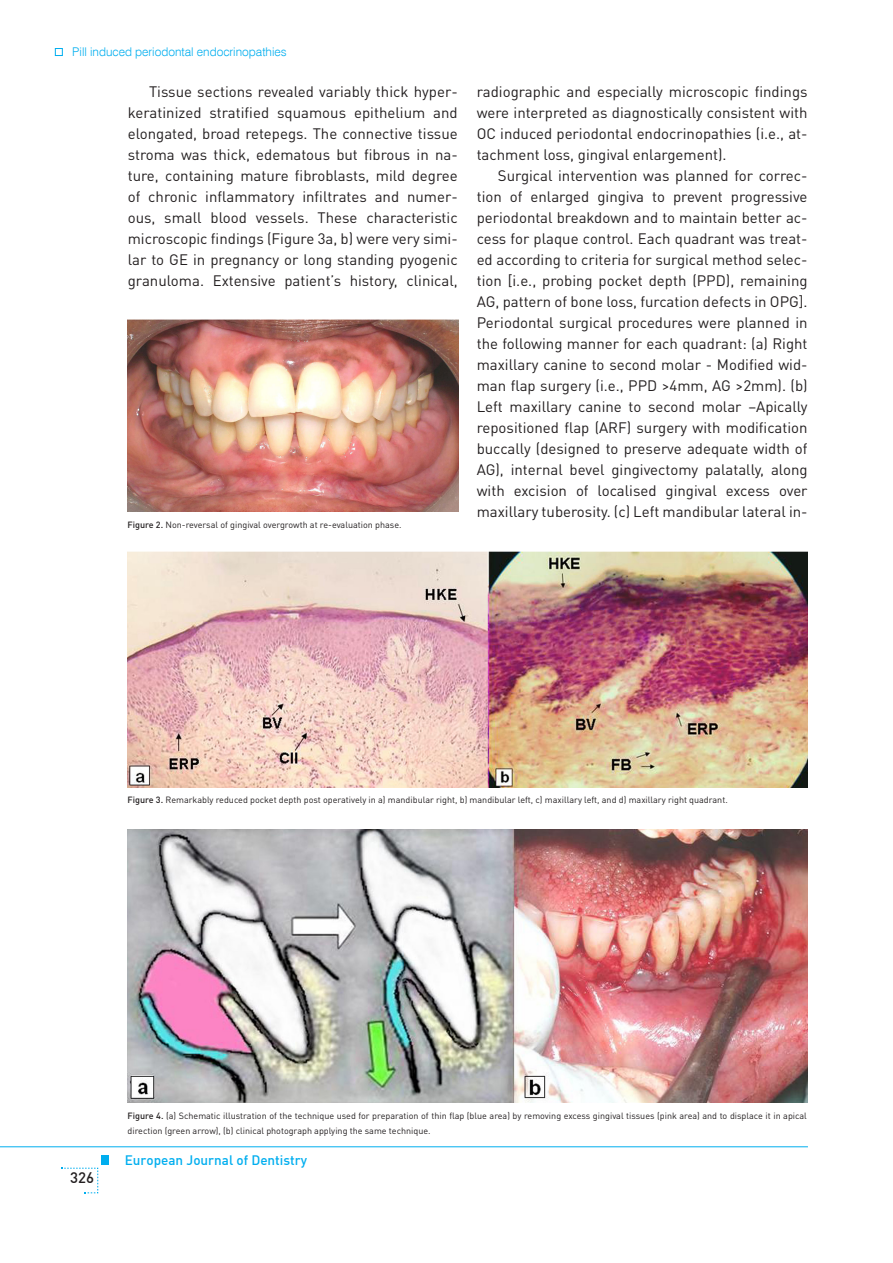
<style>
.page{position:relative;width:893px;height:1263px;background:#fff}
.page>*{position:absolute;margin:0;border:0;box-sizing:border-box;transform-origin:0 0}
.t1{font:15px/21px "DIN Pro";color:#231f20;text-align:justify}
.t2{font:15px "Din B Medium";color:#231f20}
.t3{font:13.5px "Din B Medium";color:#00aeef}
.BASLIK{font:300 12px "Swiss 721 BT";color:#00aeef}
.t4{font:9px/15px "DIN Pro";color:#231f20}
.s1{font-weight:500}
</style>
<div class="page">
<hr style="left:0;top:1146px;width:808px;height:1px;background:#00aeef">
<div style="left:101px;top:1155px;width:7px;height:10px;background:#00aeef"></div>
<svg style="left:61px;top:1167px;width:37px;height:26px"></svg>
<img style="left:128px;top:552px;width:680px;height:236px">
<img style="left:128px;top:829px;width:680px;height:273px">
<div style="left:55px;top:48px;width:8px;height:8px;border:1px solid #00aeef"></div>
<img style="left:128px;top:320px;width:330px;height:191px">
<p class="BASLIK" style="left:72px;top:44px;width:216px">Pill induced periodontal endocrinopathies</p>
<p class="t1" style="left:128px;top:80px;width:332px;text-indent:21px">Tissue sections revealed variably thick hyper&shy;keratinized stratified squamous epithelium and elongated, broad retepegs. The connective tissue stroma was thick, edematous but fibrous in na&shy;ture, containing mature fibroblasts, mild degree of chronic inflammatory infiltrates and numer&shy;ous, small blood vessels. These characteristic microscopic findings (Figure 3a, b) were very simi&shy;lar to GE in pregnancy or long standing pyogenic granuloma. Extensive patient’s history, clinical,</p>
<p class="t1" style="left:477px;top:80px;width:332px">radiographic and especially microscopic findings were interpreted as diagnostically consistent with OC induced periodontal endocrinopathies (i.e., at&shy;tachment loss, gingival enlargement).</p>
<p class="t1" style="left:477px;top:164px;width:332px;text-indent:21px">Surgical intervention was planned for correc&shy;tion of enlarged gingiva to prevent progressive periodontal breakdown and to maintain better ac&shy;cess for plaque control. Each quadrant was treat&shy;ed according to criteria for surgical method selec&shy;tion [i.e., probing pocket depth (PPD), remaining AG, pattern of bone loss, furcation defects in OPG].<br>Periodontal surgical procedures were planned in the following manner for each quadrant: (a) Right maxillary canine to second molar - Modified wid&shy;man flap surgery (i.e., PPD &gt;4mm, AG &gt;2mm). (b)<br>Left maxillary canine to second molar –Apically repositioned flap (ARF) surgery with modification buccally (designed to preserve adequate width of AG), internal bevel gingivectomy palatally, along with excision of localised gingival excess over maxillary tuberosity. (c) Left mandibular lateral in-</p>
<p class="t4" style="left:128px;top:517px;width:275px"><span class="s1">Figure 2.</span> Non-reversal of gingival overgrowth at re-evaluation phase.</p>
<p class="t4" style="left:128px;top:792px;width:602px"><span class="s1">Figure 3.</span> Remarkably reduced pocket depth post operatively in a) mandibular right, b) mandibular left, c) maxillary left, and d) maxillary right quadrant.</p>
<p class="t4" style="left:128px;top:1107px;width:681px"><span class="s1">Figure 4.</span> (a) Schematic illustration of the technique used for preparation of thin flap (blue area) by removing excess gingival tissues (pink area) and to displace it in apical direction (green arrow), (b) clinical photograph applying the same technique.</p>
<p class="t2" style="left:70px;top:1168px;width:25px">326</p>
<p class="t3" style="left:125px;top:1152px;width:184px">European Journal of Dentistry</p>
</div>
